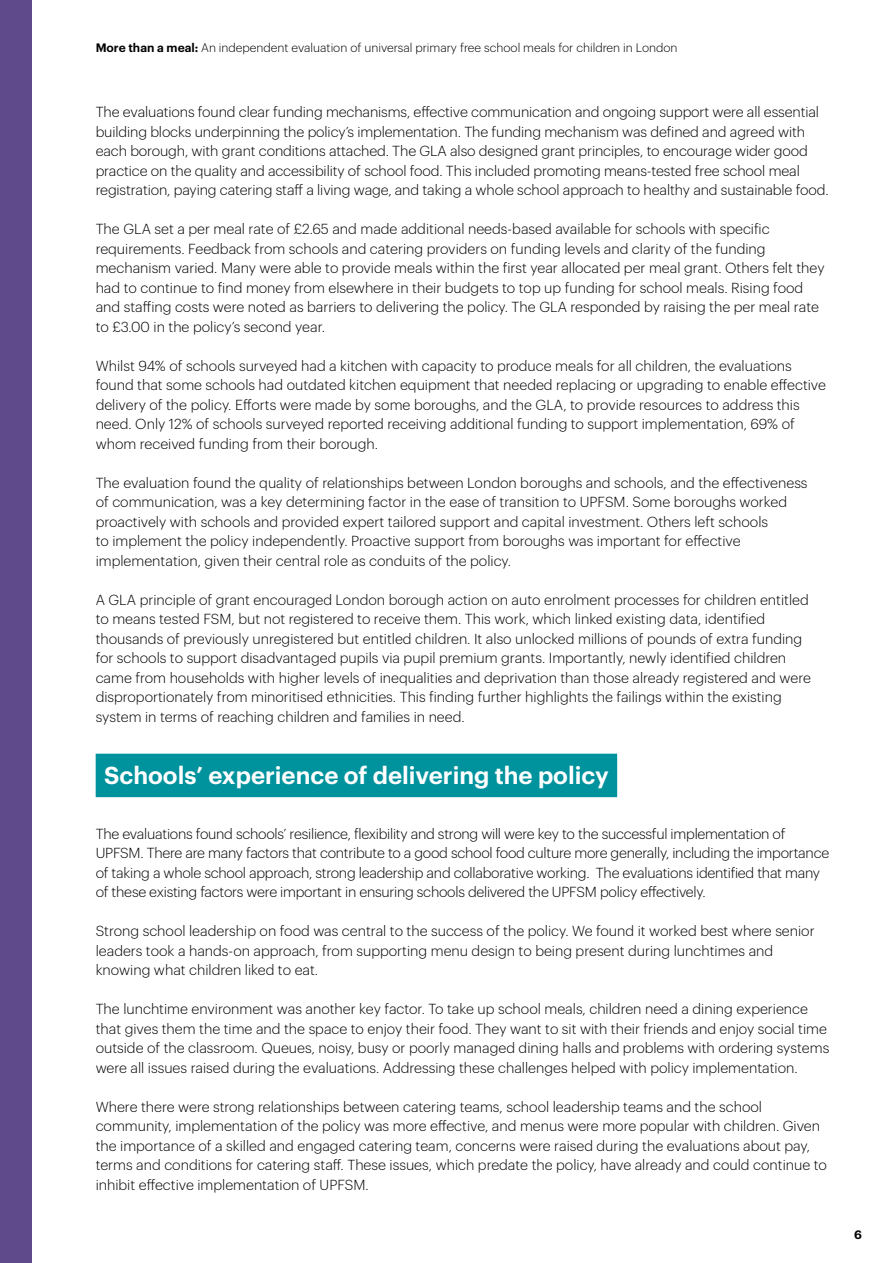
<style>
.page{position:relative;width:893px;height:1263px;background:#fff}
.page>*{position:absolute;margin:0;border:0;box-sizing:border-box;transform-origin:0 0}
.Teal_Header{font:600 24px "Graphik";color:#fff}
.Body_Copy{font:300 14.25px/19.5px "Graphik";color:#000}
.t1{font:300 12px "Graphik";color:#000}
.t2{font:600 12px "Graphik";color:#000}
.s1{font-weight:600}
</style>
<div class="page">
<div style="left:0;top:0;width:32px;height:1263px;background:#5f4b8b"></div>
<div style="left:96px;top:754px;width:521px;height:43px;background:#00939d"></div>
<p class="t1" style="left:96px;top:39px;width:583px"><span class="s1">More than a meal:</span> An independent evaluation of universal primary free school meals for children in London</p>
<p class="Body_Copy" style="left:96px;top:101px;width:734px">The evaluations found clear funding mechanisms, effective communication and ongoing support were all essential building blocks underpinning the policy’s implementation. The funding mechanism was defined and agreed with each borough, with grant conditions attached. The GLA also designed grant principles, to encourage wider good practice on the quality and accessibility of school food. This included promoting means-tested free school meal registration, paying catering staff a living wage, and taking a whole school approach to healthy and sustainable food.</p>
<p class="Body_Copy" style="left:96px;top:218px;width:730px">The GLA set a per meal rate of £2.65 and made additional needs-based available for schools with specific requirements. Feedback from schools and catering providers on funding levels and clarity of the funding mechanism varied. Many were able to provide meals within the first year allocated per meal grant. Others felt they had to continue to find money from elsewhere in their budgets to top up funding for school meals. Rising food and staffing costs were noted as barriers to delivering the policy. The GLA responded by raising the per meal rate to £3.00 in the policy’s second year.</p>
<p class="Body_Copy" style="left:96px;top:354px;width:732px">Whilst 94% of schools surveyed had a kitchen with capacity to produce meals for all children, the evaluations found that some schools had outdated kitchen equipment that needed replacing or upgrading to enable effective delivery of the policy. Efforts were made by some boroughs, and the GLA, to provide resources to address this need. Only 12% of schools surveyed reported receiving additional funding to support implementation, 69% of whom received funding from their borough.</p>
<p class="Body_Copy" style="left:96px;top:471px;width:713px">The evaluation found the quality of relationships between London boroughs and schools, and the effectiveness of communication, was a key determining factor in the ease of transition to UPFSM. Some boroughs worked proactively with schools and provided expert tailored support and capital investment. Others left schools<br>to implement the policy independently. Proactive support from boroughs was important for effective implementation, given their central role as conduits of the policy.</p>
<p class="Body_Copy" style="left:96px;top:588px;width:717px">A GLA principle of grant encouraged London borough action on auto enrolment processes for children entitled to means tested FSM, but not registered to receive them. This work, which linked existing data, identified thousands of previously unregistered but entitled children. It also unlocked millions of pounds of extra funding for schools to support disadvantaged pupils via pupil premium grants. Importantly, newly identified children came from households with higher levels of inequalities and deprivation than those already registered and were disproportionately from minoritised ethnicities. This finding further highlights the failings within the existing system in terms of reaching children and families in need.</p>
<p class="Teal_Header" style="left:104px;top:757px;width:506px">Schools’ experience of delivering the policy</p>
<p class="Body_Copy" style="left:96px;top:822px;width:735px">The evaluations found schools’ resilience, flexibility and strong will were key to the successful implementation of UPFSM. There are many factors that contribute to a good school food culture more generally, including the importance of taking a whole school approach, strong leadership and collaborative working. The evaluations identified that many of these existing factors were important in ensuring schools delivered the UPFSM policy effectively.</p>
<p class="Body_Copy" style="left:96px;top:920px;width:720px">Strong school leadership on food was central to the success of the policy. We found it worked best where senior leaders took a hands-on approach, from supporting menu design to being present during lunchtimes and knowing what children liked to eat.</p>
<p class="Body_Copy" style="left:96px;top:998px;width:735px">The lunchtime environment was another key factor. To take up school meals, children need a dining experience that gives them the time and the space to enjoy their food. They want to sit with their friends and enjoy social time outside of the classroom. Queues, noisy, busy or poorly managed dining halls and problems with ordering systems were all issues raised during the evaluations. Addressing these challenges helped with policy implementation.</p>
<p class="Body_Copy" style="left:96px;top:1095px;width:733px">Where there were strong relationships between catering teams, school leadership teams and the school community, implementation of the policy was more effective, and menus were more popular with children. Given the importance of a skilled and engaged catering team, concerns were raised during the evaluations about pay, terms and conditions for catering staff. These issues, which predate the policy, have already and could continue to inhibit effective implementation of UPFSM.</p>
<p class="t2" style="left:854px;top:1225px;width:9px">6</p>
</div>
